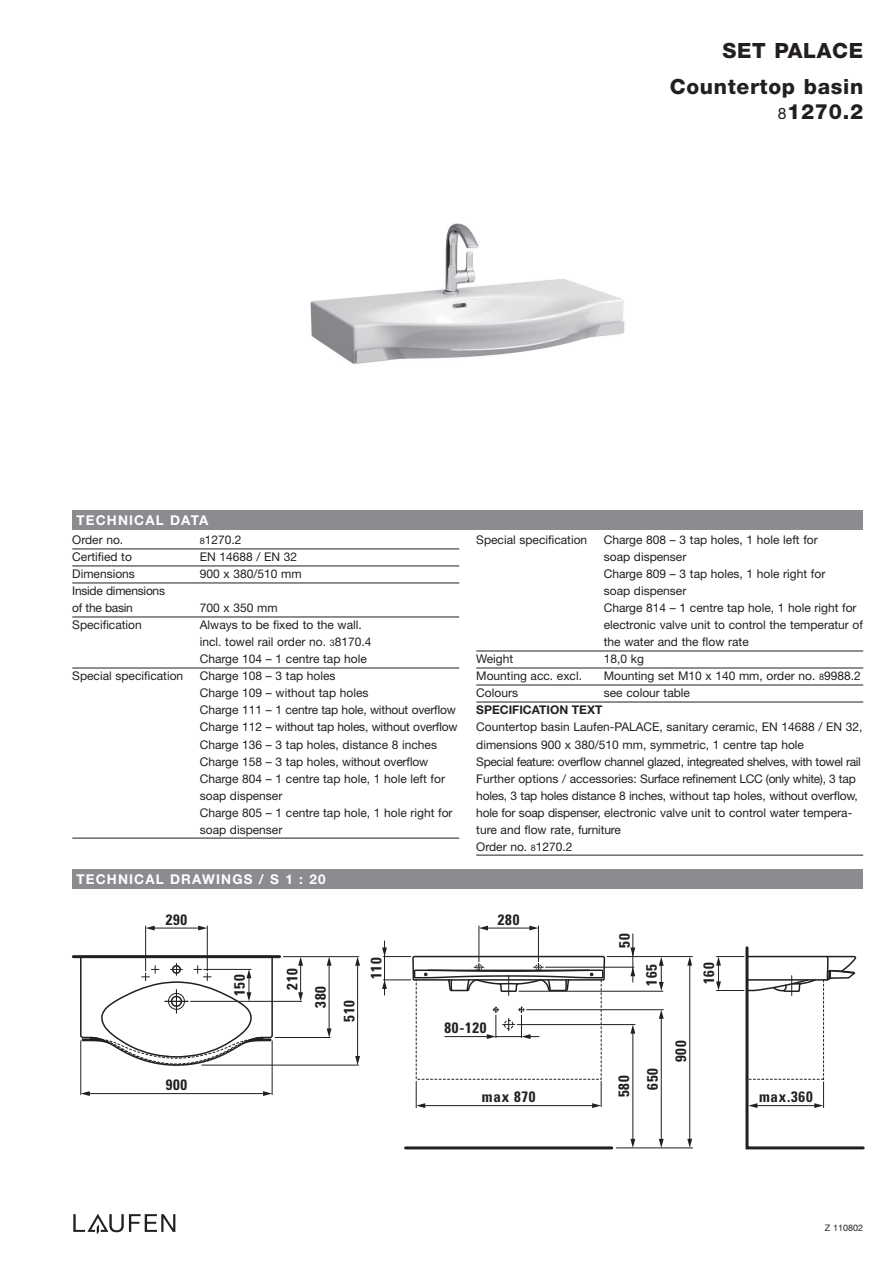
<style>
.page{position:relative;width:893px;height:1263px;background:#fff}
.page>*{position:absolute;margin:0;border:0;box-sizing:border-box;transform-origin:0 0}
.t1{font:800 21px/36.2px "Helvetica Neue";letter-spacing:.03em;color:#231f20;text-align:right}
.t2{font:700 condensed 15px/28.5px "Univers";letter-spacing:.05em;color:#231f20}
.t3{font:700 13.5px "Helvetica Neue";letter-spacing:.085em;color:#fff}
.t4{font:12px/17px "Helvetica Neue";color:#231f20}
.t5{font:12px/17px "Helvetica Neue";letter-spacing:-.02em;color:#231f20}
.t6{font:700 12px "Helvetica Neue";color:#231f20}
.t7{font:9px "Helvetica Neue";color:#231f20}
.s1{font-weight:400;font-size:15.75px}
.s2{font-size:9px}
</style>
<div class="page">
<img style="left:310px;top:223px;width:315px;height:141px">
<hr style="left:72px;top:549px;width:387px;height:1px;background:#231f20">
<hr style="left:72px;top:566px;width:387px;height:1px;background:#231f20">
<hr style="left:72px;top:583px;width:387px;height:1px;background:#231f20">
<hr style="left:72px;top:617px;width:387px;height:1px;background:#231f20">
<hr style="left:72px;top:668px;width:387px;height:1px;background:#231f20">
<hr style="left:72px;top:838px;width:387px;height:1px;background:#231f20">
<hr style="left:476px;top:651px;width:387px;height:1px;background:#231f20">
<hr style="left:476px;top:668px;width:387px;height:1px;background:#231f20">
<hr style="left:476px;top:685px;width:387px;height:1px;background:#231f20">
<hr style="left:476px;top:702px;width:387px;height:1px;background:#231f20">
<hr style="left:476px;top:855px;width:387px;height:1px;background:#231f20">
<svg style="left:411px;top:837px;width:195px;height:313px"></svg>
<hr style="left:191px;top:1001px;width:111px;height:1px;background:#231f20">
<svg style="left:298px;top:957px;width:5px;height:44px"></svg>
<hr style="left:283px;top:956px;width:76px;height:1px;background:#231f20">
<hr style="left:202px;top:1065px;width:157px;height:1px;background:#231f20">
<svg style="left:355px;top:957px;width:5px;height:9px"></svg>
<svg style="left:355px;top:1056px;width:5px;height:9px"></svg>
<hr style="left:357px;top:965px;width:1px;height:92px;background:#231f20">
<hr style="left:81px;top:1041px;width:1px;height:54px;background:#231f20">
<hr style="left:272px;top:1041px;width:1px;height:54px;background:#231f20">
<svg style="left:81px;top:1091px;width:9px;height:5px"></svg>
<svg style="left:263px;top:1091px;width:9px;height:5px"></svg>
<hr style="left:89px;top:1093px;width:175px;height:1px;background:#231f20">
<hr style="left:73px;top:955px;width:207px;height:3px;background:#231f20">
<hr style="left:275px;top:1037px;width:55px;height:1px;background:#231f20">
<svg style="left:327px;top:957px;width:5px;height:9px"></svg>
<svg style="left:327px;top:1028px;width:5px;height:9px"></svg>
<hr style="left:329px;top:965px;width:1px;height:64px;background:#231f20">
<svg style="left:79px;top:955px;width:195px;height:111px"></svg>
<hr style="left:406px;top:1146px;width:206px;height:3px;background:#231f20">
<hr style="left:616px;top:1148px;width:77px;height:1px;background:#231f20">
<svg style="left:687px;top:1139px;width:5px;height:9px"></svg>
<svg style="left:687px;top:957px;width:5px;height:8px"></svg>
<hr style="left:689px;top:965px;width:1px;height:176px;background:#231f20">
<hr style="left:607px;top:956px;width:85px;height:1px;background:#231f20">
<hr style="left:527px;top:1009px;width:136px;height:1px;background:#231f20">
<svg style="left:659px;top:1010px;width:5px;height:9px"></svg>
<svg style="left:659px;top:1139px;width:5px;height:9px"></svg>
<hr style="left:661px;top:1018px;width:1px;height:121px;background:#231f20">
<svg style="left:630px;top:1025px;width:5px;height:9px"></svg>
<svg style="left:630px;top:1139px;width:5px;height:9px"></svg>
<hr style="left:633px;top:1033px;width:1px;height:106px;background:#231f20">
<hr style="left:517px;top:1024px;width:118px;height:1px;background:#231f20">
<hr style="left:519px;top:991px;width:144px;height:1px;background:#231f20">
<svg style="left:659px;top:957px;width:5px;height:34px"></svg>
<hr style="left:545px;top:967px;width:89px;height:1px;background:#231f20">
<svg style="left:630px;top:934px;width:5px;height:48px"></svg>
<svg style="left:487px;top:1006px;width:52px;height:33px"></svg>
<hr style="left:445px;top:1036px;width:42px;height:1px;background:#231f20">
<svg style="left:416px;top:1081px;width:9px;height:27px"></svg>
<hr style="left:423px;top:1105px;width:174px;height:1px;background:#231f20">
<svg style="left:592px;top:1081px;width:10px;height:27px"></svg>
<hr style="left:479px;top:926px;width:1px;height:36px;background:#231f20">
<hr style="left:538px;top:926px;width:1px;height:36px;background:#231f20">
<svg style="left:479px;top:926px;width:9px;height:4px"></svg>
<svg style="left:529px;top:926px;width:9px;height:4px"></svg>
<hr style="left:487px;top:928px;width:43px;height:1px;background:#231f20">
<svg style="left:382px;top:941px;width:222px;height:54px"></svg>
<svg style="left:716px;top:854px;width:149px;height:296px"></svg>
<hr style="left:755px;top:1105px;width:60px;height:1px;background:#231f20">
<hr style="left:145px;top:926px;width:1px;height:45px;background:#231f20">
<hr style="left:207px;top:926px;width:1px;height:45px;background:#231f20">
<svg style="left:146px;top:926px;width:9px;height:4px"></svg>
<svg style="left:198px;top:926px;width:9px;height:4px"></svg>
<hr style="left:154px;top:928px;width:45px;height:1px;background:#231f20">
<svg style="left:73px;top:1214px;width:102px;height:20px"></svg>
<div style="left:72px;top:870px;width:791px;height:19px;background:#8a8c8f"></div>
<div style="left:72px;top:510px;width:791px;height:19px;background:#8a8c8f"></div>
<h1 class="t1" style="left:670px;top:34px;width:195px">SET PALACE<br>Countertop basin</h1>
<h1 class="t1" style="left:778px;top:95px;width:87px"><span class="s1">8</span>1270.2</h1>
<p class="t3" style="left:77px;top:515px;width:133px">TECHNICAL DATA</p>
<p class="t4" style="left:72px;top:533px;width:53px">Order no.</p>
<p class="t4" style="left:200px;top:533px;width:43px"><span class="s2">8</span>1270.2</p>
<p class="t4" style="left:72px;top:550px;width:61px">Certified to</p>
<p class="t4" style="left:200px;top:550px;width:99px">EN 14688 / EN 32</p>
<p class="t4" style="left:72px;top:567px;width:64px">Dimensions</p>
<p class="t4" style="left:200px;top:567px;width:103px">900 x 380/510 mm</p>
<p class="t5" style="left:72px;top:584px;width:94px">Inside dimensions of the basin</p>
<p class="t4" style="left:200px;top:601px;width:79px">700 x 350 mm</p>
<p class="t4" style="left:72px;top:618px;width:71px">Specification</p>
<p class="t4" style="left:200px;top:618px;width:173px">Always to be fixed to the wall. incl. towel rail order no. <span class="s2">3</span>8170.4<br>Charge 104 – 1 centre tap hole</p>
<p class="t4" style="left:72px;top:669px;width:112px">Special specification</p>
<p class="t4" style="left:200px;top:669px;width:259px">Charge 108 – 3 tap holes<br>Charge 109 – without tap holes<br>Charge 111 – 1 centre tap hole, without overflow Charge 112 – without tap holes, without overflow Charge 136 – 3 tap holes, distance 8 inches Charge 158 – 3 tap holes, without overflow Charge 804 – 1 centre tap hole, 1 hole left for soap dispenser<br>Charge 805 – 1 centre tap hole, 1 hole right for soap dispenser</p>
<p class="t3" style="left:77px;top:874px;width:251px">TECHNICAL DRAWINGS / S 1 : 20</p>
<p class="t2" style="left:166px;top:907px;width:23px">290</p>
<p class="t4" style="left:476px;top:533px;width:112px">Special specification</p>
<p class="t4" style="left:604px;top:533px;width:261px">Charge 808 – 3 tap holes, 1 hole left for<br>soap dispenser<br>Charge 809 – 3 tap holes, 1 hole right for<br>soap dispenser<br>Charge 814 – 1 centre tap hole, 1 hole right for electronic valve unit to control the temperatur of the water and the flow rate</p>
<p class="t4" style="left:476px;top:652px;width:38px">Weight</p>
<p class="t4" style="left:604px;top:652px;width:42px">18,0 kg</p>
<p class="t4" style="left:476px;top:669px;width:107px">Mounting acc. excl.</p>
<p class="t4" style="left:604px;top:669px;width:258px">Mounting set M10 x 140 mm, order no. <span class="s2">8</span>9988.2</p>
<p class="t4" style="left:476px;top:686px;width:43px">Colours</p>
<p class="t4" style="left:604px;top:686px;width:88px">see colour table</p>
<p class="t6" style="left:476px;top:706px;width:128px">SPECIFICATION TEXT</p>
<p class="t4" style="left:476px;top:720px;width:388px">Countertop basin Laufen-PALACE, sanitary ceramic, EN 14688 / EN 32, dimensions 900 x 380/510 mm, symmetric, 1 centre tap hole<br>Special feature: overflow channel glazed, integreated shelves, with towel rail Further options / accessories: Surface refinement LCC (only white), 3 tap holes, 3 tap holes distance 8 inches, without tap holes, without overflow, hole for soap dispenser, electronic valve unit to control water tempera&shy;ture and flow rate, furniture<br>Order no. <span class="s2">8</span>1270.2</p>
<p class="t2" style="left:498px;top:907px;width:23px">280</p>
<p class="t2" style="left:612px;top:948px;width:16px;rotate:-90deg">50</p>
<p class="t2" style="left:166px;top:1072px;width:23px">900</p>
<p class="t2" style="left:227px;top:996px;width:23px;rotate:-90deg">150</p>
<p class="t2" style="left:279px;top:1008px;width:41px;text-indent:18px;rotate:-90deg">210<br>380</p>
<p class="t2" style="left:336px;top:1021px;width:23px;rotate:-90deg">510</p>
<p class="t2" style="left:363px;top:979px;width:23px;rotate:-90deg">110</p>
<p class="t2" style="left:696px;top:984px;width:23px;rotate:-90deg">160</p>
<p class="t2" style="left:639px;top:985px;width:23px;rotate:-90deg">165</p>
<p class="t2" style="left:444px;top:1015px;width:44px">80-120</p>
<p class="t2" style="left:482px;top:1084px;width:55px">max 870</p>
<p class="t2" style="left:611px;top:1097px;width:23px;rotate:-90deg">580</p>
<p class="t2" style="left:640px;top:1089px;width:23px;rotate:-90deg">650</p>
<p class="t2" style="left:668px;top:1062px;width:23px;rotate:-90deg">900</p>
<p class="t2" style="left:759px;top:1084px;width:55px">max.360</p>
<p class="t7" style="left:825px;top:1224px;width:40px">Z 110802</p>
</div>
